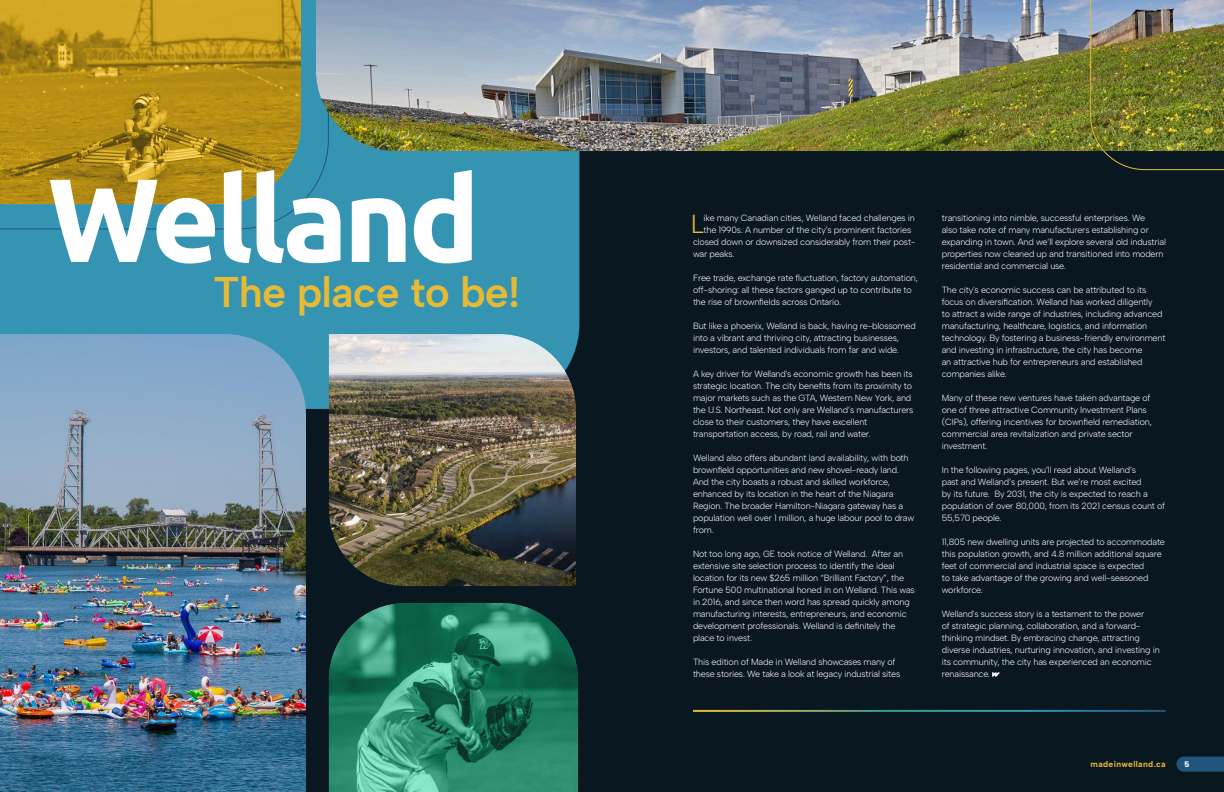
<style>
.page{position:relative;width:1224px;height:792px;background:#fff}
.page>*{position:absolute;margin:0;border:0;box-sizing:border-box;transform-origin:0 0}
.t1{font:700 118.4px "Ubuntu";letter-spacing:-.04em;color:#fff}
.t2{font:600 42.9px "Albert Sans";letter-spacing:-.02em;color:#e5ba37}
.t3{font:300 26.1px "Albert Sans";color:#e5ba37}
.t4{font:300 9px/12px "Albert Sans";letter-spacing:-.02em;color:#fff}
.t5{font:700 8.5px "Albert Sans";letter-spacing:.04em;color:#e5ba37}
.t6{font:800 8px "Albert Sans";color:#fff}
</style>
<div class="page">
<div style="left:276px;top:0;width:948px;height:792px;background:#091720"></div>
<svg style="left:1176px;top:757px;width:48px;height:15px"></svg>
<div style="left:0;top:151px;width:579px;height:258px;background:#3594b2"></div>
<svg style="left:0;top:0;width:329px;height:230px;background:#3492b0"></svg>
<img style="left:316px;top:0;width:774px;height:151px">
<img style="left:0;top:0;width:301px;height:204px">
<svg style="left:992px;top:672px;width:7px;height:5px"></svg>
<img style="left:0;top:334px;width:306px;height:458px">
<img style="left:329px;top:334px;width:247px;height:252px">
<img style="left:329px;top:603px;width:249px;height:189px">
<hr style="left:693px;top:710px;width:473px;height:2px;background:#fff">
<img style="left:1090px;top:0;width:134px;height:170px">
<p class="t1" style="left:48px;top:148px;width:434px">Welland</p>
<p class="t2" style="left:213px;top:266px;width:309px">The place to be!</p>
<p class="t3" style="left:691px;top:208px;width:15px">L</p>
<p class="t4" style="left:704px;top:212px;width:213px">ike many Canadian cities, Welland faced challenges in</p>
<p class="t4" style="left:704px;top:224px;width:209px">the 1990s. A number of the city’s prominent factories</p>
<p class="t4" style="left:693px;top:236px;width:224px">closed down or downsized considerably from their post-</p>
<p class="t4" style="left:693px;top:248px;width:43px">war peaks.</p>
<p class="t4" style="left:693px;top:272px;width:227px">Free trade, exchange rate fluctuation, factory automation, off-shoring: all these factors ganged up to contribute to the rise of brownfields across Ontario.</p>
<p class="t4" style="left:693px;top:320px;width:224px">But like a phoenix, Welland is back, having re-blossomed into a vibrant and thriving city, attracting businesses, investors, and talented individuals from far and wide.</p>
<p class="t4" style="left:693px;top:368px;width:222px">A key driver for Welland's economic growth has been its strategic location. The city benefits from its proximity to major markets such as the GTA, Western New York, and the U.S. Northeast. Not only are Welland’s manufacturers close to their customers, they have excellent transportation access, by road, rail and water.</p>
<p class="t4" style="left:693px;top:452px;width:217px">Welland also offers abundant land availability, with both brownfield opportunities and new shovel-ready land.</p>
<p class="t4" style="left:693px;top:476px;width:223px">And the city boasts a robust and skilled workforce, enhanced by its location in the heart of the Niagara Region. The broader Hamilton-Niagara gateway has a population well over 1 million, a huge labour pool to draw from.</p>
<p class="t4" style="left:693px;top:548px;width:223px">Not too long ago, GE took notice of Welland. After an extensive site selection process to identify the ideal location for its new $265 million “Brilliant Factory”, the Fortune 500 multinational honed in on Welland. This was in 2016, and since then word has spread quickly among manufacturing interests, entrepreneurs, and economic development professionals. Welland is definitely the place to invest.</p>
<p class="t4" style="left:693px;top:656px;width:209px">This edition of Made in Welland showcases many of these stories. We take a look at legacy industrial sites</p>
<p class="t4" style="left:942px;top:212px;width:226px">transitioning into nimble, successful enterprises. We<br>also take note of many manufacturers establishing or expanding in town. And we’ll explore several old industrial properties now cleaned up and transitioned into modern residential and commercial use.</p>
<p class="t4" style="left:942px;top:284px;width:225px">The city's economic success can be attributed to its focus on diversification. Welland has worked diligently<br>to attract a wide range of industries, including advanced manufacturing, healthcare, logistics, and information technology. By fostering a business-friendly environment and investing in infrastructure, the city has become<br>an attractive hub for entrepreneurs and established companies alike.</p>
<p class="t4" style="left:942px;top:392px;width:212px">Many of these new ventures have taken advantage of one of three attractive Community Investment Plans (CIPs), offering incentives for brownfield remediation, commercial area revitalization and private sector investment.</p>
<p class="t4" style="left:942px;top:464px;width:225px">In the following pages, you’ll read about Welland’s<br>past and Welland’s present. But we’re most excited<br>by its future. By 2031, the city is expected to reach a population of over 80,000, from its 2021 census count of 55,570 people.</p>
<p class="t4" style="left:942px;top:536px;width:225px">11,805 new dwelling units are projected to accommodate this population growth, and 4.8 million additional square feet of commercial and industrial space is expected<br>to take advantage of the growing and well-seasoned workforce.</p>
<p class="t4" style="left:942px;top:608px;width:220px">Welland's success story is a testament to the power<br>of strategic planning, collaboration, and a forward&shy;thinking mindset. By embracing change, attracting diverse industries, nurturing innovation, and investing in its community, the city has experienced an economic renaissance.</p>
<p class="t5" style="left:1091px;top:759px;width:77px">madeinwelland.ca</p>
<p class="t6" style="left:1184px;top:760px;width:6px">5</p>
</div>
